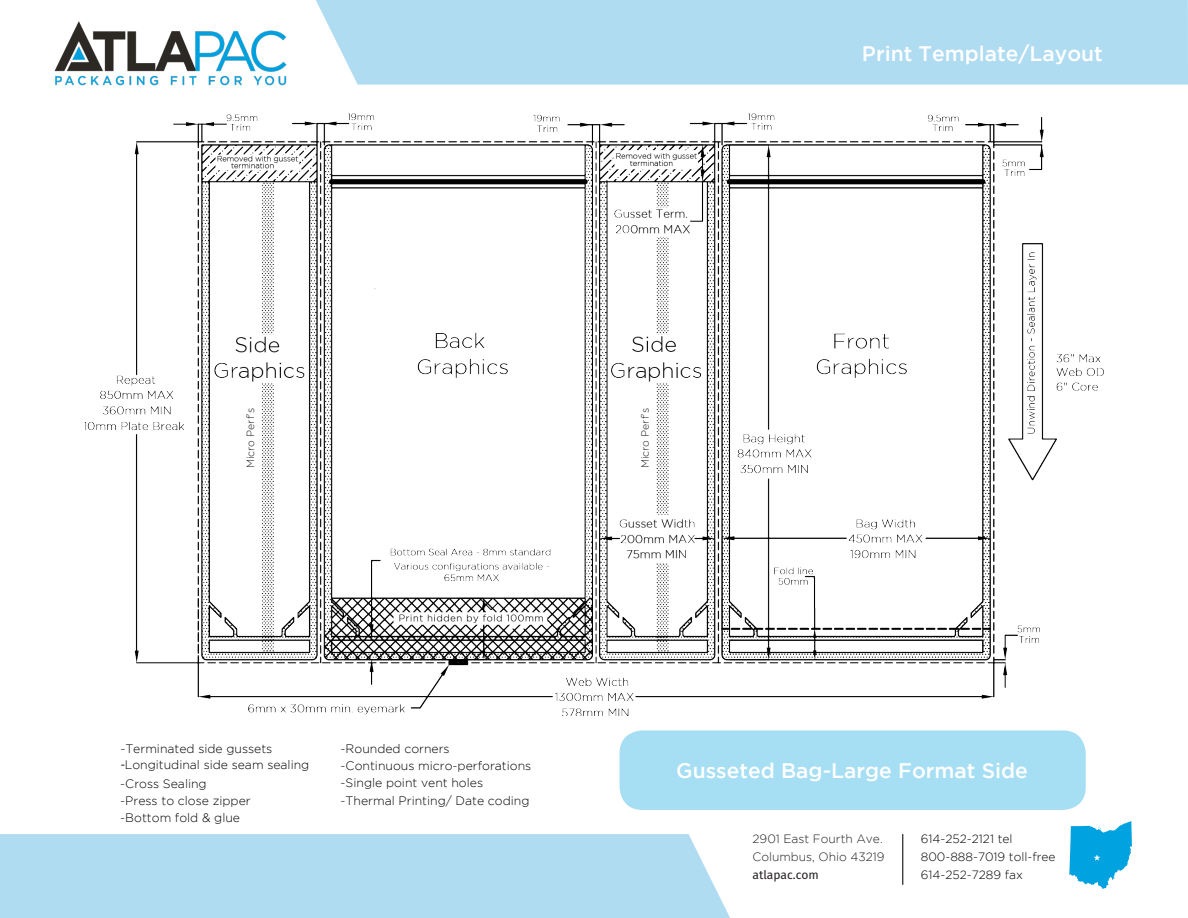
<style>
.page{position:relative;width:1188px;height:918px;background:#fff}
.page>*{position:absolute;margin:0;border:0;box-sizing:border-box;transform-origin:0 0}
.t1{font:500 21px "Gotham";color:#fff}
.t2{font:300 12.3px/17.2px "Gotham";color:#000}
.t3{font:300 12px/18px "Gotham";color:#000}
.t4{font:300 12px/18px "Gotham";color:#231f20}
.t5{font:12px "Fira Sans";color:#231f20}
.t6{font:300 10.5px "Gotham";color:#231f20}
</style>
<div class="page">
<img style="left:54px;top:22px;width:232px;height:64px">
<svg style="left:1069px;top:821px;width:63px;height:68px"></svg>
<hr style="left:902px;top:834px;width:1px;height:51px;background:#000">
<div style="left:316px;top:0;width:872px;height:85px;background:#afdcf1"></div>
<div style="left:0;top:834px;width:730px;height:84px;background:#afdcf1"></div>
<img style="left:84px;top:113px;width:1020px;height:602px">
<div style="left:620px;top:730px;width:466px;height:80px;background:#a6def3;border-radius:23px"></div>
<div style="left:241px;top:401px;width:18px;height:74px;background:#fff"></div>
<div style="left:636px;top:401px;width:18px;height:74px;background:#fff"></div>
<h1 class="t1" style="left:862px;top:42px;width:242px">Print Template/Layout</h1>
<p class="t6" style="left:245px;top:468px;width:62px;rotate:-90deg">Micro Perf’s</p>
<p class="t6" style="left:639px;top:468px;width:62px;rotate:-90deg">Micro Perf’s</p>
<p class="t2" style="left:125px;top:740px;width:186px;line-height:16.4px;text-indent:-4px">-Terminated side gussets<br>Longitudinal side seam sealing</p>
<p class="t2" style="left:120px;top:774px;width:132px">-Cross Sealing<br>-Press to close zipper -Bottom fold &amp; glue</p>
<p class="t2" style="left:341px;top:740px;width:192px">-Rounded corners<br>-Continuous micro-perforations -Single point vent holes -Thermal Printing/ Date coding</p>
<p class="t1" style="left:676px;top:758px;width:353px">Gusseted Bag-Large Format Side</p>
<p class="t4" style="left:753px;top:829px;width:134px">2901 East Fourth Ave.<br>Columbus, Ohio 43219</p>
<p class="t5" style="left:753px;top:866px;width:68px">atlapac.com</p>
<p class="t3" style="left:921px;top:829px;width:136px">614-252-2121 tel<br>800-888-7019 toll-free<br>614-252-7289 fax</p>
</div>
